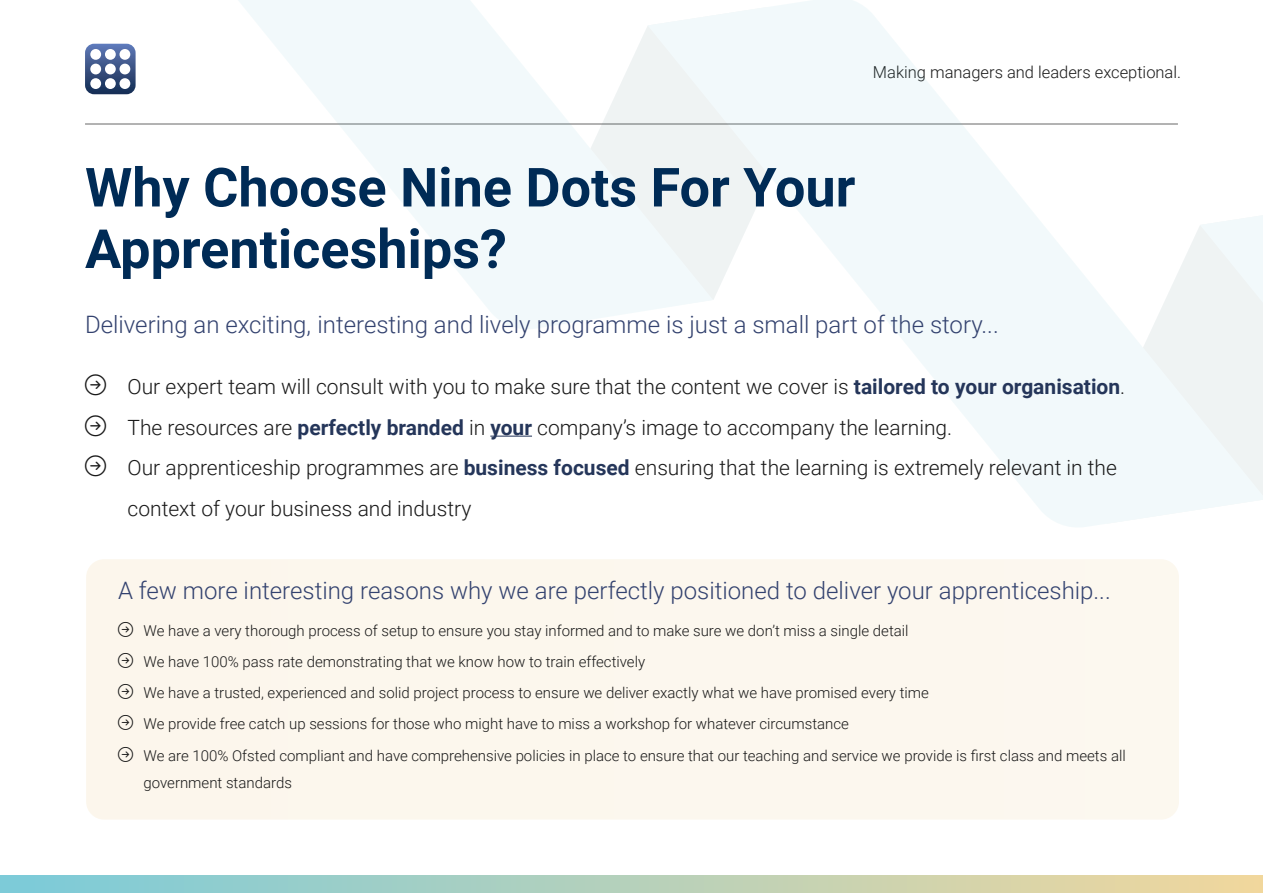
<style>
.page{position:relative;width:1263px;height:893px;background:#fff}
.page>*{position:absolute;margin:0;border:0;box-sizing:border-box;transform-origin:0 0}
.Section_Heading{font:700 54px/61.5px "Roboto";color:#002b56}
.Section_Subtitle{font:300 24px "Roboto";color:#33426f}
.t1{font:300 21px/40.5px "Roboto";color:#191919}
.t2{font:300 16.5px "Roboto";color:#191919}
.t3{font:300 15px/27px "Roboto";color:#191919}
.s1{font-weight:700;color:#25365a}
</style>
<div class="page">
<div style="left:0;top:876px;width:1263px;height:17px;background:linear-gradient(to right,#7acbd9,#f1d79c)"></div>
<svg style="left:713px;top:0;width:550px;height:527px"></svg>
<svg style="left:85px;top:0;width:628px;height:329px"></svg>
<div style="left:86px;top:559px;width:1093px;height:261px;background:#fcf7ee;border-radius:18px"></div>
<hr style="left:490px;top:436px;width:42px;height:1px;background:#25365a">
<p class="t2" style="left:873px;top:60px;width:310px">Making managers and leaders exceptional.</p>
<p class="Section_Heading" style="left:85px;top:155px;width:772px">Why Choose Nine Dots For Your<br>Apprenticeships?</p>
<p class="Section_Subtitle" style="left:85px;top:307px;width:915px">Delivering an exciting, interesting and lively programme is just a small part of the story...</p>
<p class="t1" style="left:128px;top:366px;width:999px">Our expert team will consult with you to make sure that the content we cover is <span class="s1">tailored to your organisation</span>.</p>
<p class="t1" style="left:128px;top:406px;width:826px">The resources are <span class="s1">perfectly branded</span> in <span class="s1">your</span> company’s image to accompany the learning.</p>
<p class="t1" style="left:128px;top:447px;width:991px">Our apprenticeship programmes are <span class="s1">business focused</span> ensuring that the learning is extremely relevant in the context of your business and industry</p>
<p class="Section_Subtitle" style="left:118px;top:574px;width:994px">A few more interesting reasons why we are perfectly positioned to deliver your apprenticeship...</p>
<p class="t3" style="left:144px;top:616px;width:766px">We have a very thorough process of setup to ensure you stay informed and to make sure we don’t miss a single detail</p>
<p class="t3" style="left:144px;top:647px;width:503px">We have 100% pass rate demonstrating that we know how to train effectively</p>
<p class="t3" style="left:144px;top:679px;width:787px">We have a trusted, experienced and solid project process to ensure we deliver exactly what we have promised every time</p>
<p class="t3" style="left:144px;top:710px;width:707px">We provide free catch up sessions for those who might have to miss a workshop for whatever circumstance</p>
<p class="t3" style="left:144px;top:741px;width:984px">We are 100% Ofsted compliant and have comprehensive policies in place to ensure that our teaching and service we provide is first class and meets all government standards</p>
</div>
